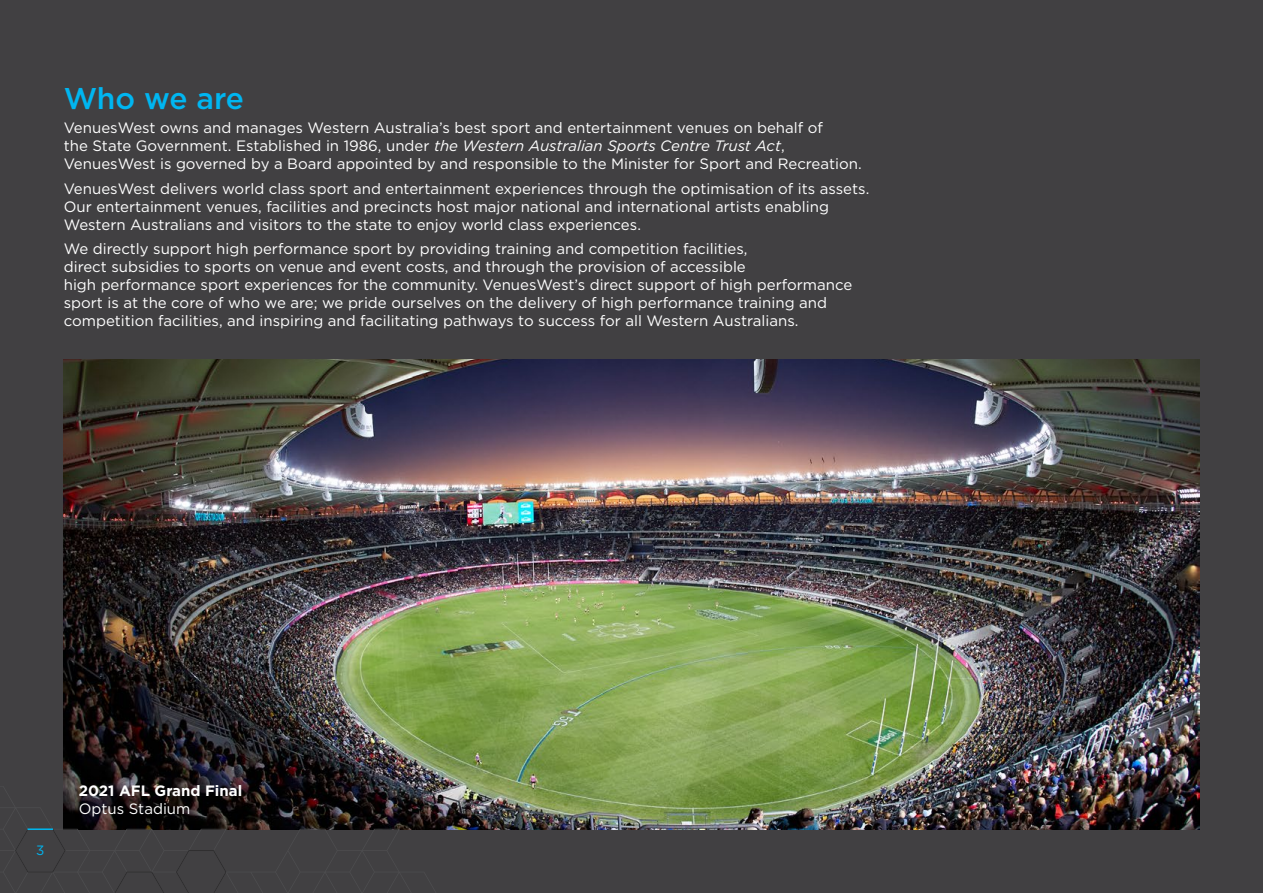
<style>
.page{position:relative;width:1263px;height:893px;background:#414042}
.page>*{position:absolute;margin:0;border:0;box-sizing:border-box;transform-origin:0 0}
.t1{font:500 30px "Gotham";letter-spacing:-.01em;color:#00b6f1}
.t2{font:15px/18px "Gotham";color:#fff}
.t3{font:700 15px "Gotham";color:#fff}
.t4{font:13.5px "Gotham";color:#00b6f1}
.s1{font-style:italic}
</style>
<div class="page">
<img style="left:64px;top:359px;width:1135px;height:470px">
<svg style="left:15px;top:786px;width:421px;height:87px"></svg>
<svg style="left:176px;top:850px;width:50px;height:43px"></svg>
<svg style="left:15px;top:829px;width:50px;height:43px"></svg>
<hr style="left:28px;top:828px;width:25px;height:2px;background:#00b9f1">
<svg style="left:114px;top:872px;width:50px;height:21px"></svg>
<h1 class="t1" style="left:64px;top:79px;width:182px">Who we are</h1>
<p class="t2" style="left:64px;top:119px;width:799px">VenuesWest owns and manages Western Australia’s best sport and entertainment venues on behalf of<br>the State Government. Established in 1986, under <span class="s1">the Western Australian Sports Centre Trust Act</span>,<br>VenuesWest is governed by a Board appointed by and responsible to the Minister for Sport and Recreation.</p>
<p class="t2" style="left:64px;top:179px;width:807px">VenuesWest delivers world class sport and entertainment experiences through the optimisation of its assets.<br>Our entertainment venues, facilities and precincts host major national and international artists enabling<br>Western Australians and visitors to the state to enjoy world class experiences.</p>
<p class="t2" style="left:64px;top:240px;width:790px">We directly support high performance sport by providing training and competition facilities,<br>direct subsidies to sports on venue and event costs, and through the provision of accessible<br>high performance sport experiences for the community. VenuesWest’s direct support of high performance sport is at the core of who we are; we pride ourselves on the delivery of high performance training and competition facilities, and inspiring and facilitating pathways to success for all Western Australians.</p>
<p class="t4" style="left:36px;top:841px;width:10px">3</p>
<p class="t3" style="left:79px;top:781px;width:165px">2021 AFL Grand Final</p>
<p class="t2" style="left:79px;top:800px;width:113px">Optus Stadium</p>
</div>
